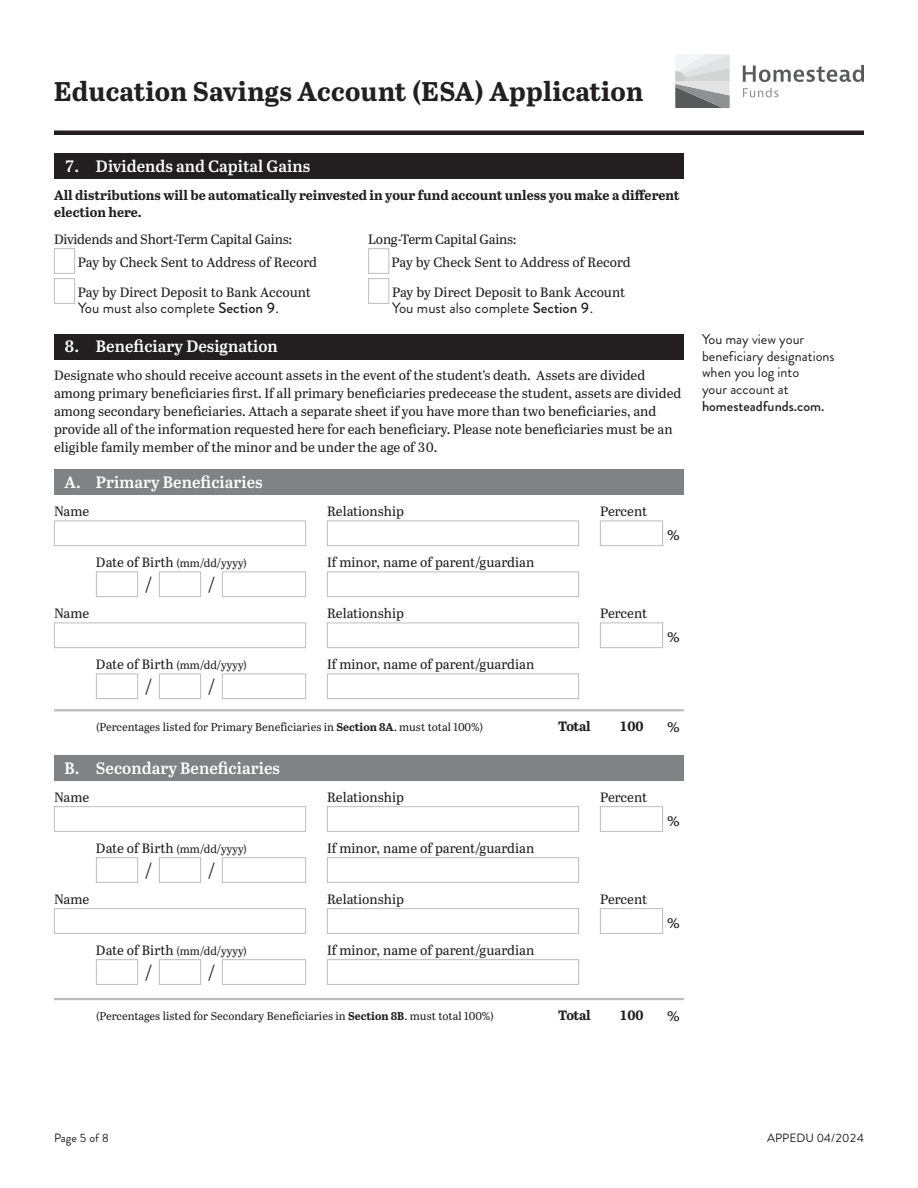
<style>
.page{position:relative;width:918px;height:1188px;background:#fff}
.page>*{position:absolute;margin:0;border:0;box-sizing:border-box;transform-origin:0 0}
.t1{font:700 27px "Abril Text";letter-spacing:.01em;color:#231f20}
.t2{font:18px "Abril Text";color:#231f20}
.t3{font:600 16.5px "Abril Text";color:#fff}
.t4{font:15px "Brandon Grotesque";color:#231f20}
.t5{font:14.25px/16.8px "Brandon Grotesque";color:#231f20}
.t6{font:500 14.25px "Brandon Grotesque";color:#231f20}
.t7{font:13.5px/18px "Abril Text";color:#231f20}
.t8{font:13.5px/23.2px "Abril Text";letter-spacing:-.02em;color:#231f20}
.t9{font:700 13.5px/18px "Abril Text";color:#231f20}
.t10{font:12px "Brandon Grotesque";color:#231f20}
.t11{font:11.25px "Abril Text";color:#231f20}
.s1{font-weight:500}
.s2{font-size:13.5px}
.s3{font-weight:700}
</style>
<div class="page">
<svg style="left:743px;top:65px;width:121px;height:17px"></svg>
<svg style="left:743px;top:88px;width:35px;height:9px"></svg>
<svg style="left:675px;top:54px;width:55px;height:54px;background:#bdbfc0"></svg>
<div style="left:54px;top:130px;width:810px;height:5px;background:#231f20"></div>
<div style="left:54px;top:153px;width:630px;height:25px;background:#231f20"></div>
<div style="left:54px;top:248px;width:21px;height:26px;background:#fff;border:1px solid #bcbdc0"></div>
<div style="left:54px;top:278px;width:21px;height:26px;background:#fff;border:1px solid #bcbdc0"></div>
<div style="left:368px;top:248px;width:21px;height:26px;background:#fff;border:1px solid #bcbdc0"></div>
<div style="left:368px;top:278px;width:21px;height:26px;background:#fff;border:1px solid #bcbdc0"></div>
<div style="left:54px;top:334px;width:630px;height:25px;background:#231f20"></div>
<div style="left:54px;top:470px;width:630px;height:25px;background:#808285"></div>
<div style="left:54px;top:521px;width:252px;height:25px;background:#fff;border:1px solid #bcbdc0"></div>
<div style="left:327px;top:521px;width:252px;height:25px;background:#fff;border:1px solid #bcbdc0"></div>
<div style="left:600px;top:521px;width:63px;height:25px;background:#fff;border:1px solid #bcbdc0"></div>
<div style="left:96px;top:572px;width:42px;height:25px;background:#fff;border:1px solid #bcbdc0"></div>
<div style="left:159px;top:572px;width:42px;height:25px;background:#fff;border:1px solid #bcbdc0"></div>
<div style="left:222px;top:572px;width:84px;height:25px;background:#fff;border:1px solid #bcbdc0"></div>
<div style="left:327px;top:572px;width:252px;height:25px;background:#fff;border:1px solid #bcbdc0"></div>
<div style="left:54px;top:623px;width:252px;height:25px;background:#fff;border:1px solid #bcbdc0"></div>
<div style="left:327px;top:623px;width:252px;height:25px;background:#fff;border:1px solid #bcbdc0"></div>
<div style="left:600px;top:623px;width:63px;height:25px;background:#fff;border:1px solid #bcbdc0"></div>
<div style="left:96px;top:674px;width:42px;height:25px;background:#fff;border:1px solid #bcbdc0"></div>
<div style="left:159px;top:674px;width:42px;height:25px;background:#fff;border:1px solid #bcbdc0"></div>
<div style="left:222px;top:674px;width:84px;height:25px;background:#fff;border:1px solid #bcbdc0"></div>
<div style="left:327px;top:674px;width:252px;height:25px;background:#fff;border:1px solid #bcbdc0"></div>
<hr style="left:54px;top:709px;width:630px;height:2px;background:#bcbdc0">
<div style="left:54px;top:755px;width:630px;height:26px;background:#808285"></div>
<div style="left:54px;top:806px;width:252px;height:26px;background:#fff;border:1px solid #bcbdc0"></div>
<div style="left:327px;top:806px;width:252px;height:26px;background:#fff;border:1px solid #bcbdc0"></div>
<div style="left:600px;top:806px;width:63px;height:26px;background:#fff;border:1px solid #bcbdc0"></div>
<div style="left:96px;top:857px;width:42px;height:26px;background:#fff;border:1px solid #bcbdc0"></div>
<div style="left:159px;top:857px;width:42px;height:26px;background:#fff;border:1px solid #bcbdc0"></div>
<div style="left:222px;top:857px;width:84px;height:26px;background:#fff;border:1px solid #bcbdc0"></div>
<div style="left:327px;top:857px;width:252px;height:26px;background:#fff;border:1px solid #bcbdc0"></div>
<div style="left:54px;top:908px;width:252px;height:26px;background:#fff;border:1px solid #bcbdc0"></div>
<div style="left:327px;top:908px;width:252px;height:26px;background:#fff;border:1px solid #bcbdc0"></div>
<div style="left:600px;top:908px;width:63px;height:26px;background:#fff;border:1px solid #bcbdc0"></div>
<div style="left:96px;top:959px;width:42px;height:26px;background:#fff;border:1px solid #bcbdc0"></div>
<div style="left:159px;top:959px;width:42px;height:26px;background:#fff;border:1px solid #bcbdc0"></div>
<div style="left:222px;top:959px;width:84px;height:26px;background:#fff;border:1px solid #bcbdc0"></div>
<div style="left:327px;top:959px;width:252px;height:26px;background:#fff;border:1px solid #bcbdc0"></div>
<hr style="left:54px;top:998px;width:630px;height:2px;background:#bcbdc0">
<h1 class="t1" style="left:54px;top:72px;width:591px">Education Savings Account (ESA) Application</h1>
<p class="t3" style="left:64px;top:154px;width:247px">7. Dividends and Capital Gains</p>
<p class="t9" style="left:54px;top:185px;width:627px">All distributions will be automatically reinvested in your fund account unless you make a different election here.</p>
<p class="t8" style="left:78px;top:227px;width:241px;text-indent:-24px">Dividends and Short-Term Capital Gains:<br>Pay by Check Sent to Address of Record</p>
<p class="t7" style="left:78px;top:283px;width:234px">Pay by Direct Deposit to Bank Account</p>
<p class="t4" style="left:78px;top:297px;width:202px">You must also complete <span class="s1">Section 9</span>.</p>
<p class="t8" style="left:392px;top:227px;width:241px;text-indent:-23px">Long-Term Capital Gains:<br>Pay by Check Sent to Address of Record</p>
<p class="t7" style="left:392px;top:283px;width:234px">Pay by Direct Deposit to Bank Account</p>
<p class="t4" style="left:392px;top:297px;width:202px">You must also complete <span class="s1">Section 9</span>.</p>
<p class="t3" style="left:64px;top:334px;width:215px">8. Beneficiary Designation</p>
<p class="t7" style="left:54px;top:366px;width:629px">Designate who should receive account assets in the event of the student’s death. Assets are divided among primary beneficiaries first. If all primary beneficiaries predecease the student, assets are divided among secondary beneficiaries. Attach a separate sheet if you have more than two beneficiaries, and provide all of the information requested here for each beneficiary. Please note beneficiaries must be an eligible family member of the minor and be under the age of 30.</p>
<p class="t3" style="left:64px;top:470px;width:200px">A. Primary Beneficiaries</p>
<p class="t7" style="left:54px;top:502px;width:37px">Name</p>
<p class="t7" style="left:327px;top:502px;width:79px">Relationship</p>
<p class="t7" style="left:600px;top:502px;width:49px">Percent</p>
<h2 class="t2" style="left:667px;top:521px;width:15px">%</h2>
<p class="t11" style="left:96px;top:555px;width:152px"><span class="s2">Date of Birth</span> (mm/dd/yyyy)</p>
<p class="t7" style="left:327px;top:553px;width:209px">If minor, name of parent/guardian</p>
<h2 class="t2" style="left:145px;top:572px;width:8px">/</h2>
<h2 class="t2" style="left:208px;top:572px;width:8px">/</h2>
<p class="t7" style="left:54px;top:604px;width:37px">Name</p>
<p class="t7" style="left:327px;top:604px;width:79px">Relationship</p>
<p class="t7" style="left:600px;top:604px;width:49px">Percent</p>
<h2 class="t2" style="left:667px;top:623px;width:15px">%</h2>
<p class="t11" style="left:96px;top:657px;width:152px"><span class="s2">Date of Birth</span> (mm/dd/yyyy)</p>
<p class="t7" style="left:327px;top:655px;width:209px">If minor, name of parent/guardian</p>
<h2 class="t2" style="left:145px;top:674px;width:8px">/</h2>
<h2 class="t2" style="left:208px;top:674px;width:8px">/</h2>
<p class="t11" style="left:96px;top:719px;width:389px">(Percentages listed for Primary Beneficiaries in <span class="s3">Section 8A</span>. must total 100%)</p>
<p class="t9" style="left:558px;top:717px;width:34px">Total</p>
<p class="t9" style="left:619px;top:717px;width:26px">100</p>
<h2 class="t2" style="left:667px;top:713px;width:15px">%</h2>
<p class="t3" style="left:64px;top:756px;width:217px">B. Secondary Beneficiaries</p>
<p class="t7" style="left:54px;top:787px;width:37px">Name</p>
<p class="t7" style="left:327px;top:787px;width:79px">Relationship</p>
<p class="t7" style="left:600px;top:787px;width:49px">Percent</p>
<h2 class="t2" style="left:667px;top:807px;width:15px">%</h2>
<p class="t11" style="left:96px;top:841px;width:152px"><span class="s2">Date of Birth</span> (mm/dd/yyyy)</p>
<p class="t7" style="left:327px;top:838px;width:209px">If minor, name of parent/guardian</p>
<h2 class="t2" style="left:145px;top:858px;width:8px">/</h2>
<h2 class="t2" style="left:208px;top:858px;width:8px">/</h2>
<p class="t7" style="left:54px;top:889px;width:37px">Name</p>
<p class="t7" style="left:327px;top:889px;width:79px">Relationship</p>
<p class="t7" style="left:600px;top:889px;width:49px">Percent</p>
<h2 class="t2" style="left:667px;top:909px;width:15px">%</h2>
<p class="t11" style="left:96px;top:943px;width:152px"><span class="s2">Date of Birth</span> (mm/dd/yyyy)</p>
<p class="t7" style="left:327px;top:940px;width:209px">If minor, name of parent/guardian</p>
<h2 class="t2" style="left:145px;top:960px;width:8px">/</h2>
<h2 class="t2" style="left:208px;top:960px;width:8px">/</h2>
<p class="t11" style="left:96px;top:1008px;width:399px">(Percentages listed for Secondary Beneficiaries in <span class="s3">Section 8B</span>. must total 100%)</p>
<p class="t9" style="left:558px;top:1006px;width:34px">Total</p>
<p class="t9" style="left:619px;top:1006px;width:26px">100</p>
<h2 class="t2" style="left:667px;top:1002px;width:15px">%</h2>
<p class="t5" style="left:702px;top:331px;width:134px">You may view your beneficiary designations when you log into<br>your account at</p>
<p class="t6" style="left:702px;top:396px;width:124px">homesteadfunds.com.</p>
<p class="t10" style="left:54px;top:1130px;width:56px">Page 5 of 8</p>
<p class="t10" style="left:767px;top:1130px;width:98px">APPEDU 04/2024</p>
</div>
